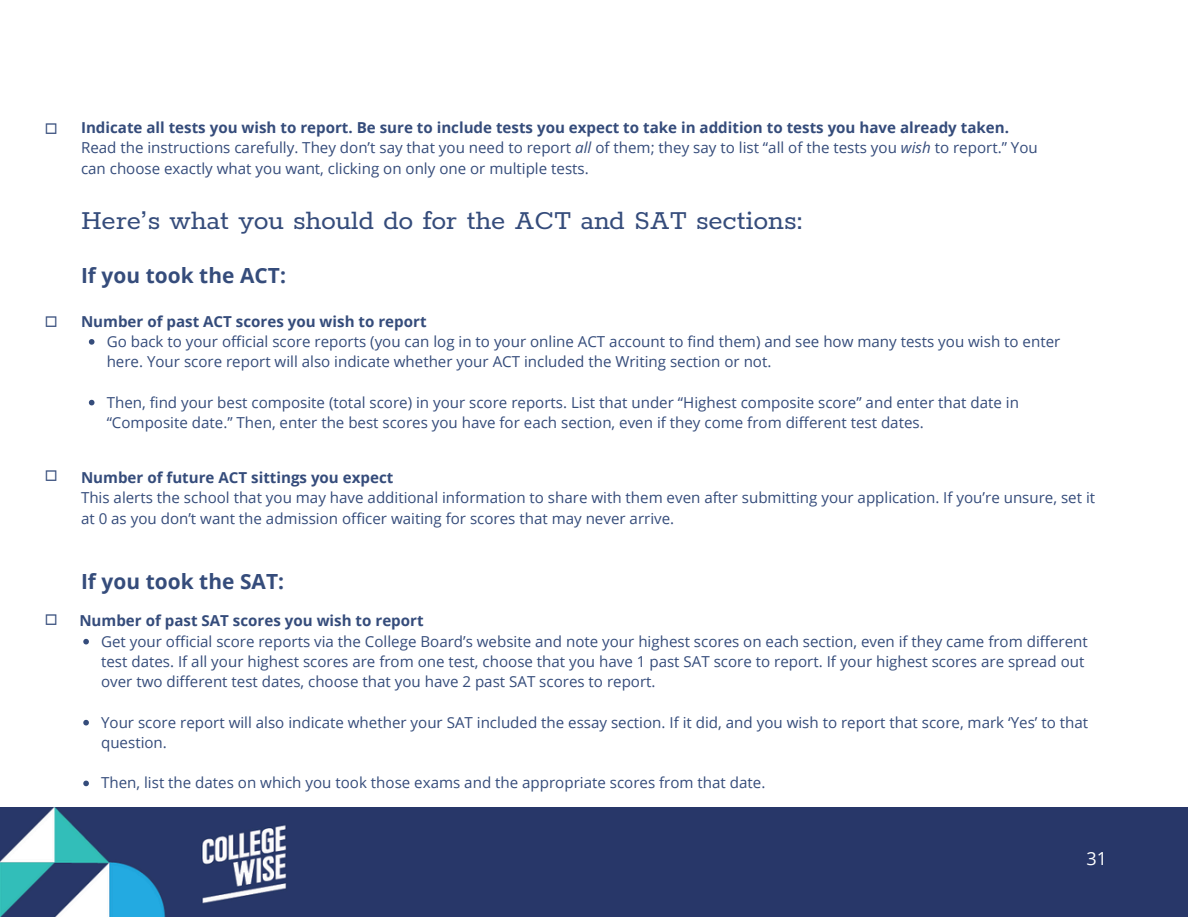
<style>
.page{position:relative;width:1188px;height:918px;background:#fff}
.page>*{position:absolute;margin:0;border:0;box-sizing:border-box;transform-origin:0 0}
.t1{font:29.85px "Rokkitt";color:#354c7b}
.t2{font:27px "Montserrat";color:#354c7b}
.t3{font:700 20.85px "Open Sans";letter-spacing:.005em;color:#354c7b}
.t4{font:18px "Open Sans";color:#fff}
.t5{font:15.15px/20.2px "Open Sans";color:#354c7b}
.t6{font:700 15.15px "Open Sans";color:#354c7b}
.s1{font-style:italic}
</style>
<div class="page">
<img style="left:0;top:808px;width:1188px;height:109px">
<svg style="left:89px;top:339px;width:5px;height:6px"></svg>
<svg style="left:89px;top:400px;width:5px;height:5px"></svg>
<svg style="left:83px;top:639px;width:6px;height:5px"></svg>
<svg style="left:83px;top:720px;width:6px;height:5px"></svg>
<svg style="left:83px;top:781px;width:6px;height:5px"></svg>
<p class="t2" style="left:43px;top:110px;width:18px">□</p>
<h3 class="t6" style="left:81px;top:117px;width:930px">Indicate all tests you wish to report. Be sure to include tests you expect to take in addition to tests you have already taken.</h3>
<p class="t5" style="left:81px;top:137px;width:958px">Read the instructions carefully. They don’t say that you need to report <span class="s1">all</span> of them; they say to list “all of the tests you <span class="s1">wish</span> to report.” You can choose exactly what you want, clicking on only one or multiple tests.</p>
<p class="t1" style="left:81px;top:205px;width:724px">Here’s what you should do for the ACT and SAT sections:</p>
<p class="t3" style="left:81px;top:261px;width:207px">If you took the ACT:</p>
<h1 class="t2" style="left:43px;top:303px;width:18px">□</h1>
<p class="t6" style="left:81px;top:310px;width:347px">Number of past ACT scores you wish to report</p>
<p class="t5" style="left:107px;top:331px;width:955px">Go back to your official score reports (you can log in to your online ACT account to find them) and see how many tests you wish to enter here. Your score report will also indicate whether your ACT included the Writing section or not.</p>
<p class="t5" style="left:107px;top:392px;width:914px">Then, find your best composite (total score) in your score reports. List that under “Highest composite score” and enter that date in “Composite date.” Then, enter the best scores you have for each section, even if they come from different test dates.</p>
<p class="t2" style="left:43px;top:457px;width:18px">□</p>
<p class="t6" style="left:81px;top:467px;width:314px">Number of future ACT sittings you expect</p>
<p class="t5" style="left:81px;top:487px;width:1016px">This alerts the school that you may have additional information to share with them even after submitting your application. If you’re unsure, set it at 0 as you don’t want the admission officer waiting for scores that may never arrive.</p>
<p class="t3" style="left:81px;top:567px;width:205px">If you took the SAT:</p>
<h2 class="t2" style="left:43px;top:601px;width:18px">□</h2>
<p class="t6" style="left:79px;top:610px;width:346px">Number of past SAT scores you wish to report</p>
<p class="t5" style="left:101px;top:631px;width:988px">Get your official score reports via the College Board’s website and note your highest scores on each section, even if they came from different test dates. If all your highest scores are from one test, choose that you have 1 past SAT score to report. If your highest scores are spread out over two different test dates, choose that you have 2 past SAT scores to report.</p>
<h2 class="t5" style="left:101px;top:712px;width:989px">Your score report will also indicate whether your SAT included the essay section. If it did, and you wish to report that score, mark ‘Yes’ to that question.</h2>
<h3 class="t5" style="left:101px;top:772px;width:666px">Then, list the dates on which you took those exams and the appropriate scores from that date.</h3>
<p class="t4" style="left:1086px;top:845px;width:22px">31</p>
</div>
